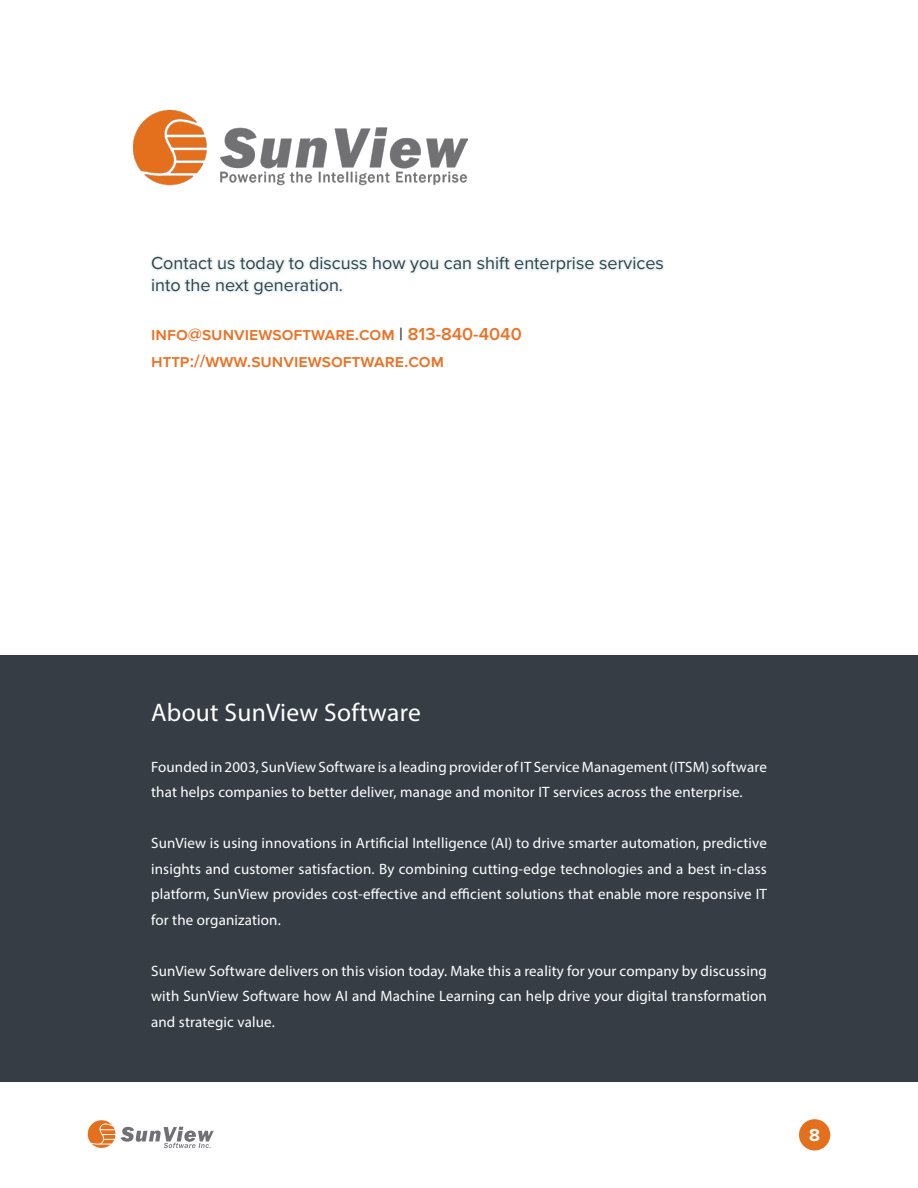
<style>
.page{position:relative;width:918px;height:1188px;background:#fff}
.page>*{position:absolute;margin:0;border:0;box-sizing:border-box;transform-origin:0 0}
.t1{font:25.5px "Myriad Pro";letter-spacing:.01em;color:#fff}
.t2{font:18px/21.6px "Proxima Nova";color:#373e44}
.t3{font:600 18px "Proxima Nova";color:#eb7125}
.t4{font:700 18px "Proxima Nova";color:#fff}
.t5{font:15px/25.5px "Myriad Pro";letter-spacing:.01em;color:#fff;text-align:justify}
.s1{color:#373e44}
</style>
<div class="page">
<svg style="left:121px;top:1127px;width:93px;height:21px"></svg>
<svg style="left:88px;top:1120px;width:27px;height:28px"></svg>
<div style="left:799px;top:1119px;width:31px;height:31px;background:#e4701e;border-radius:50%"></div>
<img style="left:133px;top:111px;width:335px;height:75px">
<svg style="left:150px;top:256px;width:515px;height:40px"></svg>
<div style="left:0;top:655px;width:918px;height:427px;background:#363d45"></div>
<p class="t2" style="left:151px;top:252px;width:514px">Contact us today to discuss how you can shift enterprise services into the next generation.</p>
<p class="t3" style="left:151px;top:320px;width:372px">info@sunviewsoftware.com <span class="s1">|</span> 813-840-4040</p>
<p class="t3" style="left:151px;top:347px;width:294px">http://www.sunviewsoftware.com</p>
<p class="t1" style="left:151px;top:696px;width:271px">About SunView Software</p>
<p class="t5" style="left:151px;top:754px;width:617px">Founded in 2003, SunView Software is a leading provider of IT Service Management (ITSM) software that helps companies to better deliver, manage and monitor IT services across the enterprise.</p>
<p class="t5" style="left:151px;top:830px;width:617px">SunView is using innovations in Artificial Intelligence (AI) to drive smarter automation, predictive insights and customer satisfaction. By combining cutting-edge technologies and a best in-class platform, SunView provides cost-effective and efficient solutions that enable more responsive IT for the organization.</p>
<p class="t5" style="left:151px;top:958px;width:617px">SunView Software delivers on this vision today. Make this a reality for your company by discussing with SunView Software how AI and Machine Learning can help drive your digital transformation and strategic value.</p>
<p class="t4" style="left:809px;top:1121px;width:12px">8</p>
</div>
